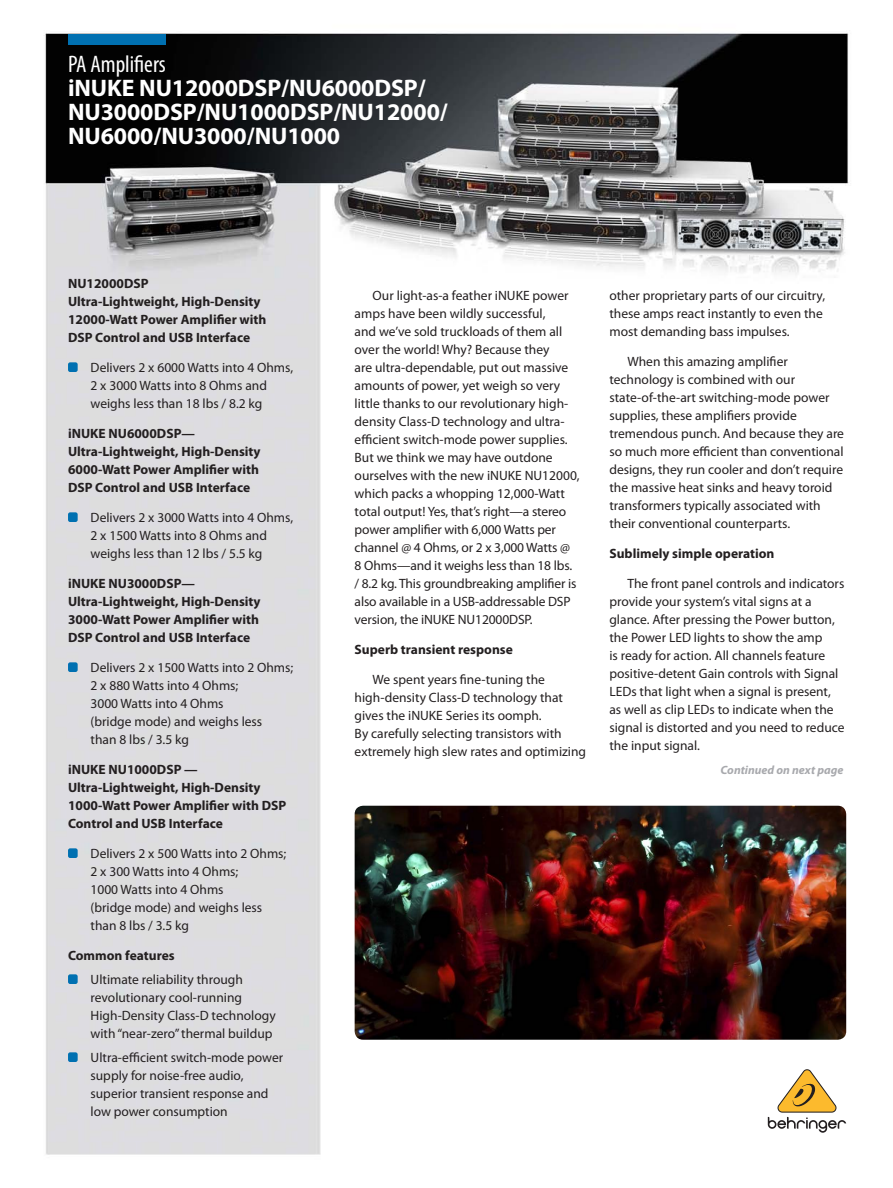
<style>
.page{position:relative;width:893px;height:1188px;background:#fff}
.page>*{position:absolute;margin:0;border:0;box-sizing:border-box;transform-origin:0 0}
.consumer_category_20{font:700 24px/24px "Myriad Pro";letter-spacing:-.005em;color:#fff}
.BEHRINGER_Category_T{font:condensed 24px "Myriad Pro";color:#fff}
.Standard_Text{font:13.5px/18px "Myriad Pro";color:#231f20}
.Bullets{font:13.5px/18px "Myriad Pro";color:#231f20}
.Subhead{font:700 13.5px/18px "Myriad Pro";color:#231f20}
.Continued{font:italic 700 12px "Myriad Pro";color:#a8a9ad}
</style>
<div class="page">
<img style="left:45px;top:33px;width:804px;height:1122px">
<svg style="left:68px;top:362px;width:10px;height:10px"></svg>
<svg style="left:68px;top:512px;width:10px;height:10px"></svg>
<svg style="left:68px;top:662px;width:10px;height:10px"></svg>
<svg style="left:68px;top:848px;width:10px;height:10px"></svg>
<svg style="left:68px;top:974px;width:10px;height:10px"></svg>
<svg style="left:68px;top:1052px;width:10px;height:10px"></svg>
<img style="left:355px;top:806px;width:491px;height:234px">
<svg style="left:768px;top:1069px;width:78px;height:64px"></svg>
<div style="left:68px;top:34px;width:98px;height:11px;background:#0070b1"></div>
<p class="BEHRINGER_Category_T" style="left:68px;top:50px;width:99px">PA Amplifiers</p>
<p class="consumer_category_20" style="left:68px;top:75px;width:381px">iNUKE NU12000DSP/NU6000DSP/<br>NU3000DSP/NU1000DSP/NU12000/<br>NU6000/NU3000/NU1000</p>
<p class="Subhead" style="left:68px;top:274px;width:200px">NU12000DSP<br>Ultra-Lightweight, High-Density<br>12000-Watt Power Amplifier with<br>DSP Control and USB Interface</p>
<p class="Bullets" style="left:91px;top:358px;width:204px">Delivers 2 x 6000 Watts into 4 Ohms,<br>2 x 3000 Watts into 8 Ohms and weighs less than 18 lbs / 8.2 kg</p>
<p class="Subhead" style="left:68px;top:424px;width:194px">iNUKE NU6000DSP—<br>Ultra-Lightweight, High-Density<br>6000-Watt Power Amplifier with<br>DSP Control and USB Interface</p>
<p class="Bullets" style="left:91px;top:508px;width:204px">Delivers 2 x 3000 Watts into 4 Ohms,<br>2 x 1500 Watts into 8 Ohms and weighs less than 12 lbs / 5.5 kg</p>
<p class="Subhead" style="left:68px;top:574px;width:194px">iNUKE NU3000DSP—<br>Ultra-Lightweight, High-Density<br>3000-Watt Power Amplifier with<br>DSP Control and USB Interface</p>
<p class="Bullets" style="left:91px;top:658px;width:204px">Delivers 2 x 1500 Watts into 2 Ohms;<br>2 x 880 Watts into 4 Ohms;<br>3000 Watts into 4 Ohms<br>(bridge mode) and weighs less<br>than 8 lbs / 3.5 kg</p>
<p class="Subhead" style="left:68px;top:760px;width:220px">iNUKE NU1000DSP —<br>Ultra-Lightweight, High-Density<br>1000-Watt Power Amplifier with DSP<br>Control and USB Interface</p>
<p class="Bullets" style="left:91px;top:844px;width:197px">Delivers 2 x 500 Watts into 2 Ohms;<br>2 x 300 Watts into 4 Ohms;<br>1000 Watts into 4 Ohms<br>(bridge mode) and weighs less than 8 lbs / 3.5 kg</p>
<p class="Subhead" style="left:68px;top:946px;width:108px">Common features</p>
<p class="Bullets" style="left:91px;top:970px;width:187px">Ultimate reliability through revolutionary cool-running<br>High-Density Class-D technology with “near-zero” thermal buildup</p>
<p class="Bullets" style="left:91px;top:1048px;width:194px">Ultra-efficient switch-mode power supply for noise-free audio, superior transient response and low power consumption</p>
<p class="Standard_Text" style="left:355px;top:286px;width:227px;text-indent:18px">Our light-as-a feather iNUKE power amps have been wildly successful,<br>and we’ve sold truckloads of them all over the world! Why? Because they<br>are ultra-dependable, put out massive amounts of power, yet weigh so very little thanks to our revolutionary high&shy;density Class-D technology and ultra&shy;efficient switch-mode power supplies.<br>But we think we may have outdone ourselves with the new iNUKE NU12000, which packs a whopping 12,000-Watt total output! Yes, that’s right—a stereo power amplifier with 6,000 Watts per channel @ 4 Ohms, or 2 x 3,000 Watts @ 8 Ohms—and it weighs less than 18 lbs. / 8.2 kg. This groundbreaking amplifier is also available in a USB-addressable DSP version, the iNUKE NU12000DSP.</p>
<p class="Subhead" style="left:355px;top:640px;width:160px">Superb transient response</p>
<p class="Standard_Text" style="left:355px;top:670px;width:233px;text-indent:18px">We spent years fine-tuning the high-density Class-D technology that gives the iNUKE Series its oomph.<br>By carefully selecting transistors with extremely high slew rates and optimizing</p>
<p class="Standard_Text" style="left:609px;top:286px;width:217px">other proprietary parts of our circuitry, these amps react instantly to even the most demanding bass impulses.</p>
<p class="Standard_Text" style="left:609px;top:352px;width:236px;text-indent:18px">When this amazing amplifier technology is combined with our state-of-the-art switching-mode power supplies, these amplifiers provide tremendous punch. And because they are so much more efficient than conventional designs, they run cooler and don’t require the massive heat sinks and heavy toroid transformers typically associated with their conventional counterparts.</p>
<p class="Subhead" style="left:609px;top:544px;width:167px">Sublimely simple operation</p>
<p class="Standard_Text" style="left:609px;top:574px;width:237px;text-indent:18px">The front panel controls and indicators provide your system’s vital signs at a glance. After pressing the Power button, the Power LED lights to show the amp<br>is ready for action. All channels feature positive-detent Gain controls with Signal LEDs that light when a signal is present, as well as clip LEDs to indicate when the signal is distorted and you need to reduce the input signal.</p>
<p class="Continued" style="left:720px;top:762px;width:125px">Continued on next page</p>
</div>
